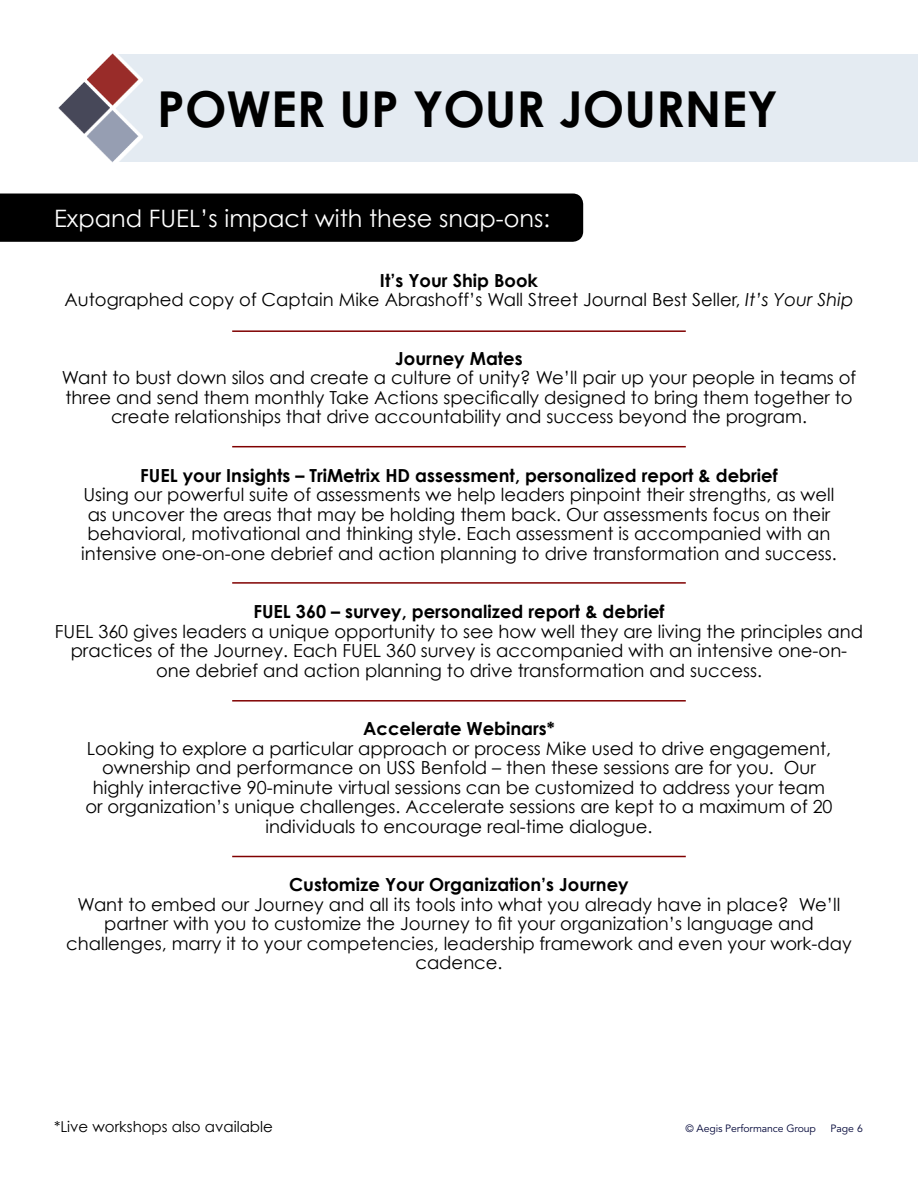
<style>
.page{position:relative;width:918px;height:1188px;background:#fff}
.page>*{position:absolute;margin:0;border:0;box-sizing:border-box;transform-origin:0 0}
.t1{font:700 49.5px "Century Gothic";color:#000}
.t2{font:24px "Century Gothic";color:#fff}
.t3{font:18px/19.5px "Century Gothic";color:#000;text-align:center}
.t4{font:700 18px "Century Gothic";color:#000}
.t5{font:15px "Century Gothic";color:#000}
.t6{font:10.5px "Avenir LT Std";letter-spacing:-.01em;color:#000538}
.s1{font-weight:700}
.s2{font-style:italic}
</style>
<div class="page">
<div style="left:111px;top:54px;width:807px;height:108px;background:#e4ebf2"></div>
<img style="left:58px;top:53px;width:84px;height:110px">
<div style="left:0;top:194px;width:583px;height:48px;background:#000"></div>
<hr style="left:232px;top:330px;width:454px;height:2px;background:#800000">
<hr style="left:232px;top:446px;width:454px;height:1px;background:#800000">
<hr style="left:232px;top:582px;width:454px;height:2px;background:#800000">
<hr style="left:232px;top:700px;width:454px;height:2px;background:#800000">
<hr style="left:232px;top:856px;width:454px;height:1px;background:#800000">
<h1 class="t1" style="left:157px;top:89px;width:622px">POWER UP YOUR JOURNEY</h1>
<h2 class="t2" style="left:54px;top:209px;width:498px">Expand FUEL’s impact with these snap-ons:</h2>
<p class="t3" style="left:65px;top:272px;width:790px"><span class="s1">It’s Your Ship Book<br></span>Autographed copy of Captain Mike Abrashoff’s Wall Street Journal Best Seller, <span class="s2">It’s Your Ship</span></p>
<p class="t4" style="left:395px;top:351px;width:129px">Journey Mates</p>
<p class="t3" style="left:62px;top:369px;width:796px">Want to bust down silos and create a culture of unity? We’ll pair up your people in teams of three and send them monthly Take Actions specifically designed to bring them together to create relationships that drive accountability and success beyond the program.</p>
<p class="t4" style="left:140px;top:468px;width:639px">FUEL your Insights – TriMetrix HD assessment, personalized report &amp; debrief</p>
<p class="t3" style="left:81px;top:486px;width:757px">Using our powerful suite of assessments we help leaders pinpoint their strengths, as well as uncover the areas that may be holding them back. Our assessments focus on their behavioral, motivational and thinking style. Each assessment is accompanied with an intensive one-on-one debrief and action planning to drive transformation and success.</p>
<p class="t4" style="left:253px;top:604px;width:413px">FUEL 360 – survey, personalized report &amp; debrief</p>
<p class="t3" style="left:55px;top:623px;width:810px">FUEL 360 gives leaders a unique opportunity to see how well they are living the principles and practices of the Journey. Each FUEL 360 survey is accompanied with an intensive one-on&shy;one debrief and action planning to drive transformation and success.</p>
<p class="t4" style="left:363px;top:721px;width:193px">Accelerate Webinars*</p>
<p class="t3" style="left:85px;top:740px;width:749px">Looking to explore a particular approach or process Mike used to drive engagement, ownership and performance on USS Benfold – then these sessions are for you. Our highly interactive 90-minute virtual sessions can be customized to address your team or organization’s unique challenges. Accelerate sessions are kept to a maximum of 20 individuals to encourage real-time dialogue.</p>
<p class="t4" style="left:289px;top:877px;width:341px">Customize Your Organization’s Journey</p>
<p class="t3" style="left:66px;top:896px;width:787px">Want to embed our Journey and all its tools into what you already have in place? We’ll partner with you to customize the Journey to fit your organization’s language and challenges, marry it to your competencies, leadership framework and even your work-day cadence.</p>
<p class="t5" style="left:54px;top:1120px;width:220px">*Live workshops also available</p>
<p class="t6" style="left:685px;top:1124px;width:132px">© Aegis Performance Group</p>
<p class="t6" style="left:830px;top:1124px;width:34px">Page 6</p>
</div>
